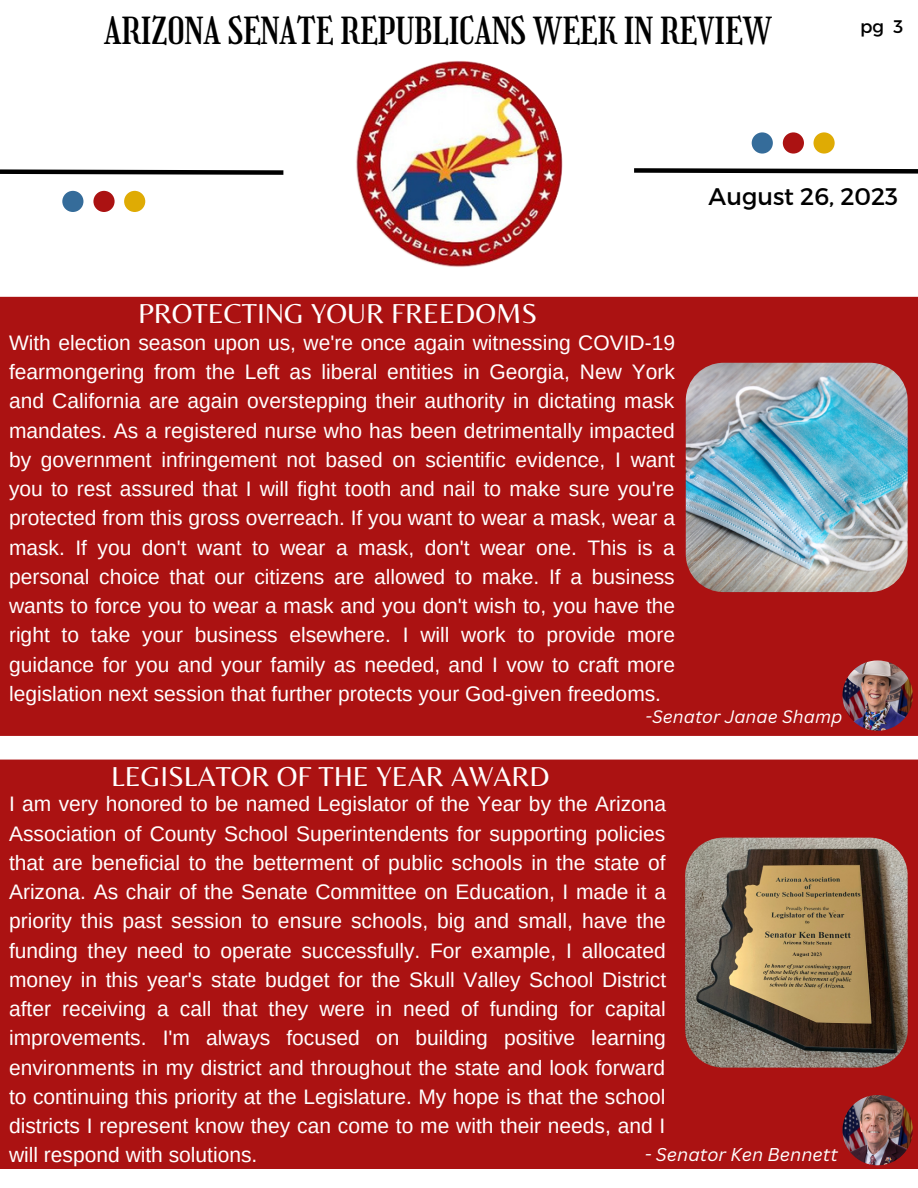
<style>
.page{position:relative;width:918px;height:1188px;background:#fff}
.page>*{position:absolute;margin:0;border:0;box-sizing:border-box;transform-origin:0 0}
.t1{font:36.45px "Girassol";color:#000}
.t2{font:28.5px "Belleza";color:#fff}
.t3{font:24px "Montserrat";color:#000}
.t4{font:21px/29.2px "Arimo";color:#fff;text-align:justify}
.t5{font:18.3px "Montserrat";color:#000}
.t6{font:italic 18px "Canva Sans";color:#fff}
.t7{font:italic 17.55px "Canva Sans";color:#fff}
</style>
<div class="page">
<svg style="left:0;top:169px;width:284px;height:6px;background:#3f3f3f"></svg>
<svg style="left:634px;top:168px;width:284px;height:6px;background:#3f3f3f"></svg>
<div style="left:0;top:297px;width:918px;height:439px;background:#ab1212"></div>
<div style="left:752px;top:132px;width:21px;height:22px;background:#356c9a;border-radius:50%"></div>
<div style="left:783px;top:132px;width:21px;height:22px;background:#ab1212;border-radius:50%"></div>
<div style="left:814px;top:132px;width:21px;height:22px;background:#dfab04;border-radius:50%"></div>
<div style="left:0;top:760px;width:918px;height:409px;background:#ab1212"></div>
<div style="left:62px;top:191px;width:21px;height:21px;background:#356c9a;border-radius:50%"></div>
<div style="left:93px;top:191px;width:22px;height:21px;background:#ab1212;border-radius:50%"></div>
<div style="left:124px;top:191px;width:21px;height:21px;background:#dfab04;border-radius:50%"></div>
<img style="left:356px;top:61px;width:206px;height:206px">
<img style="left:685px;top:838px;width:223px;height:230px;border-radius:38px">
<img style="left:843px;top:1095px;width:70px;height:70px">
<img style="left:843px;top:660px;width:70px;height:71px">
<img style="left:686px;top:363px;width:222px;height:229px;border-radius:38px">
<p class="t1" style="left:104px;top:10px;width:669px">ARIZONA SENATE REPUBLICANS WEEK IN REVIEW</p>
<p class="t5" style="left:860px;top:15px;width:45px">pg 3</p>
<p class="t3" style="left:709px;top:181px;width:191px">August 26, 2023</p>
<p class="t2" style="left:138px;top:297px;width:401px">PROTECTING YOUR FREEDOMS</p>
<p class="t4" style="left:9px;top:328px;width:668px">With election season upon us, we're once again witnessing COVID-19 fearmongering from the Left as liberal entities in Georgia, New York and California are again overstepping their authority in dictating mask mandates. As a registered nurse who has been detrimentally impacted by government infringement not based on scientific evidence, I want you to rest assured that I will fight tooth and nail to make sure you're protected from this gross overreach. If you want to wear a mask, wear a mask. If you don't want to wear a mask, don't wear one. This is a personal choice that our citizens are allowed to make. If a business wants to force you to wear a mask and you don't wish to, you have the right to take your business elsewhere. I will work to provide more guidance for you and your family as needed, and I vow to craft more legislation next session that further protects your God-given freedoms.</p>
<p class="t2" style="left:111px;top:760px;width:440px">LEGISLATOR OF THE YEAR AWARD</p>
<p class="t7" style="left:645px;top:704px;width:199px">-Senator Janae Shamp</p>
<p class="t4" style="left:9px;top:789px;width:659px">I am very honored to be named Legislator of the Year by the Arizona Association of County School Superintendents for supporting policies that are beneficial to the betterment of public schools in the state of Arizona. As chair of the Senate Committee on Education, I made it a priority this past session to ensure schools, big and small, have the funding they need to operate successfully. For example, I allocated money in this year's state budget for the Skull Valley School District after receiving a call that they were in need of funding for capital improvements. I'm always focused on building positive learning environments in my district and throughout the state and look forward to continuing this priority at the Legislature. My hope is that the school districts I represent know they can come to me with their needs, and I will respond with solutions.</p>
<p class="t6" style="left:645px;top:1142px;width:195px">- Senator Ken Bennett</p>
</div>
